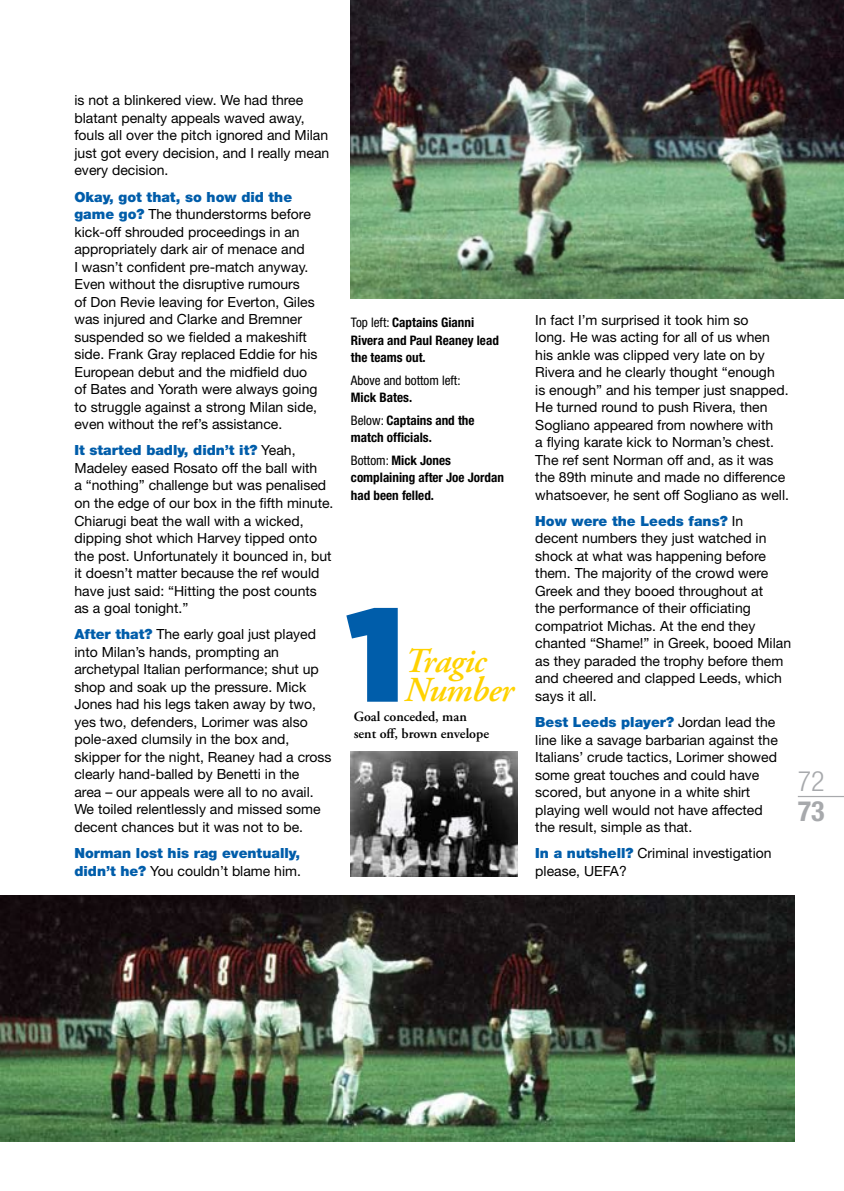
<style>
.page{position:relative;width:844px;height:1191px;background:#fff}
.page>*{position:absolute;margin:0;border:0;box-sizing:border-box;transform-origin:0 0}
.t1{font:133px "Gotham Ultra";color:#005daa}
.t2{font:italic 600 35px/29.8px "Adobe Garamond Pro";letter-spacing:-.02em;color:#ffd200}
.t3{font:300 condensed 28px "Helvetica Neue";color:#a7a9ac}
.t4{font:700 condensed 28px "Helvetica Neue";color:#a7a9ac}
.t5{font:14px/17.5px "Helvetica Neue";color:#000}
.t6{font:900 14px/17.5px "Helvetica Neue";color:#005daa}
.t7{font:600 14px/17.5px "Adobe Garamond Pro";color:#000}
.t8{font:700 condensed 13.12px/17.5px "Helvetica Neue";color:#000}
.t9{font:condensed 13.12px "Helvetica Neue";color:#000}
.s1{font-weight:900;color:#005daa}
.s2{font-weight:400;color:#000}
.s3{font-weight:400}
</style>
<div class="page">
<hr style="left:797px;top:796px;width:46px;height:1px;background:#a7a9ac">
<img style="left:351px;top:0;width:492px;height:298px">
<img style="left:0;top:895px;width:794px;height:246px">
<img style="left:351px;top:751px;width:166px;height:125px">
<p class="t5" style="left:74px;top:91px;width:256px">is not a blinkered view. We had three blatant penalty appeals waved away, fouls all over the pitch ignored and Milan just got every decision, and I really mean every decision.</p>
<p class="t5" style="left:74px;top:188px;width:244px"><span class="s1">Okay, got that, so how did the game go?</span> The thunderstorms before kick-off shrouded proceedings in an appropriately dark air of menace and<br>I wasn’t confident pre-match anyway.<br>Even without the disruptive rumours<br>of Don Revie leaving for Everton, Giles was injured and Clarke and Bremner suspended so we fielded a makeshift side. Frank Gray replaced Eddie for his European debut and the midfield duo of Bates and Yorath were always going to struggle against a strong Milan side, even without the ref’s assistance.</p>
<p class="t5" style="left:74px;top:441px;width:260px"><span class="s1">It started badly, didn’t it?</span> Yeah, Madeley eased Rosato off the ball with<br>a “nothing” challenge but was penalised on the edge of our box in the fifth minute.<br>Chiarugi beat the wall with a wicked, dipping shot which Harvey tipped onto the post. Unfortunately it bounced in, but it doesn’t matter because the ref would have just said: “Hitting the post counts as a goal tonight.”</p>
<p class="t5" style="left:74px;top:625px;width:258px"><span class="s1">After that?</span> The early goal just played into Milan’s hands, prompting an archetypal Italian performance; shut up shop and soak up the pressure. Mick Jones had his legs taken away by two, yes two, defenders, Lorimer was also pole-axed clumsily in the box and, skipper for the night, Reaney had a cross clearly hand-balled by Benetti in the<br>area – our appeals were all to no avail.<br>We toiled relentlessly and missed some decent chances but it was not to be.</p>
<p class="t6" style="left:74px;top:844px;width:228px">Norman lost his rag eventually, didn’t he? <span class="s2">You couldn’t blame him.</span></p>
<p class="t8" style="left:351px;top:313px;width:149px"><span class="s3">Top left:</span> Captains Gianni<br>Rivera and Paul Reaney lead the teams out.</p>
<p class="t9" style="left:351px;top:372px;width:111px">Above and bottom left:</p>
<p class="t8" style="left:351px;top:386px;width:125px;line-height:22.4px">Mick Bates.<br><span class="s3">Below:</span> Captains and the</p>
<p class="t8" style="left:351px;top:426px;width:102px;line-height:22.4px">match officials.<br><span class="s3">Bottom:</span> Mick Jones</p>
<p class="t8" style="left:351px;top:468px;width:154px">complaining after Joe Jordan had been felled.</p>
<h1 class="t1" style="left:347px;top:578px;width:58px">1</h1>
<h2 class="t2" style="left:404px;top:647px;width:110px">Tragic<br>Number</h2>
<p class="t7" style="left:353px;top:708px;width:137px">Goal conceded, man sent off, brown envelope</p>
<p class="t5" style="left:535px;top:310px;width:255px">In fact I’m surprised it took him so<br>long. He was acting for all of us when his ankle was clipped very late on by Rivera and he clearly thought “enough<br>is enough” and his temper just snapped.<br>He turned round to push Rivera, then Sogliano appeared from nowhere with<br>a flying karate kick to Norman’s chest.<br>The ref sent Norman off and, as it was the 89th minute and made no difference whatsoever, he sent off Sogliano as well.</p>
<p class="t5" style="left:535px;top:512px;width:257px"><span class="s1">How were the Leeds fans?</span> In<br>decent numbers they just watched in shock at what was happening before them. The majority of the crowd were<br>Greek and they booed throughout at<br>the performance of their officiating compatriot Michas. At the end they chanted “Shame!” in Greek, booed Milan as they paraded the trophy before them and cheered and clapped Leeds, which says it all.</p>
<p class="t5" style="left:535px;top:713px;width:244px"><span class="s1">Best Leeds player?</span> Jordan lead the line like a savage barbarian against the Italians’ crude tactics, Lorimer showed some great touches and could have scored, but anyone in a white shirt playing well would not have affected the result, simple as that.</p>
<p class="t5" style="left:535px;top:844px;width:238px"><span class="s1">In a nutshell?</span> Criminal investigation please, UEFA?</p>
<h3 class="t3" style="left:797px;top:765px;width:28px">72</h3>
<h3 class="t4" style="left:797px;top:794px;width:28px">73</h3>
</div>
